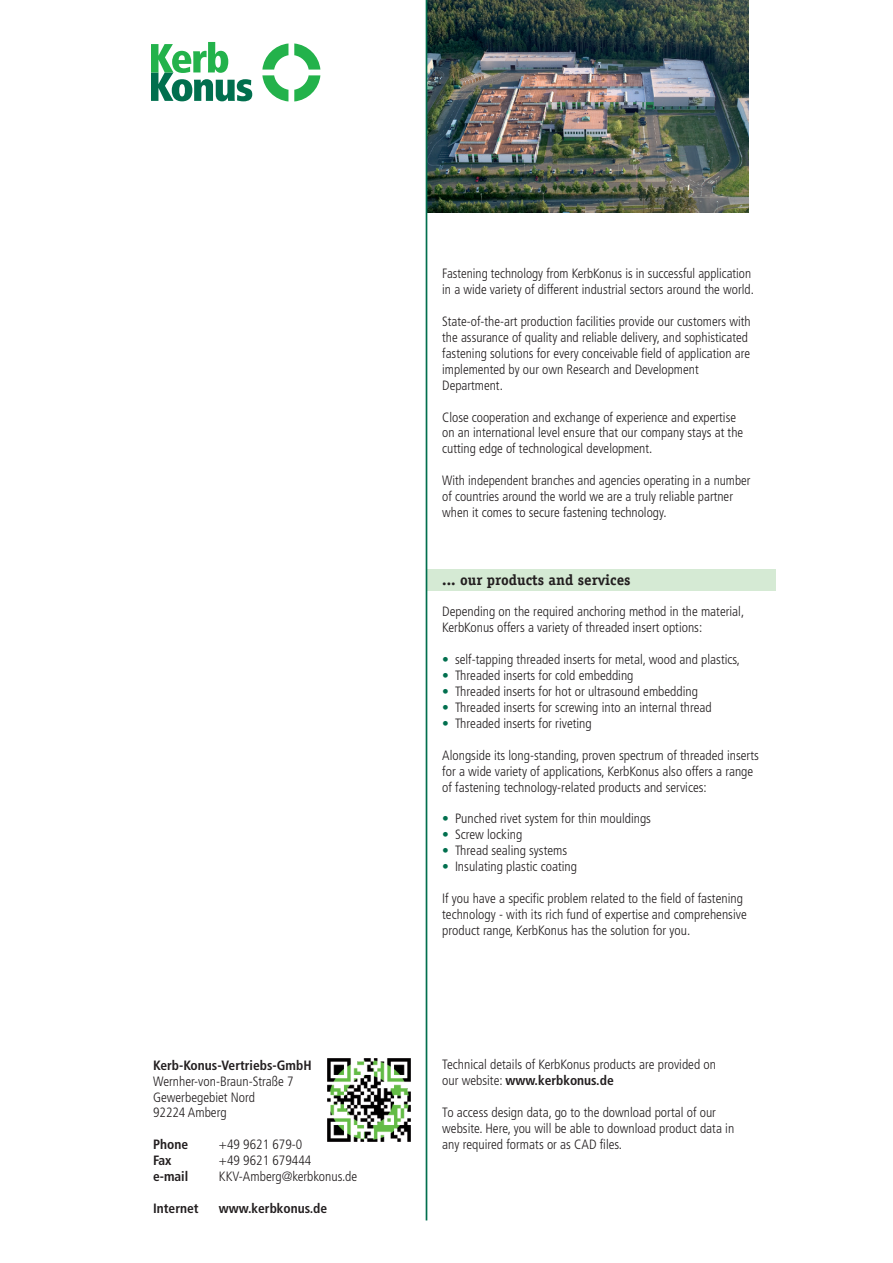
<style>
.page{position:relative;width:893px;height:1263px;background:#fff}
.page>*{position:absolute;margin:0;border:0;box-sizing:border-box;transform-origin:0 0}
.t1{font:700 15px "Officina Serif";color:#231f20}
.t2{font:300 condensed 13.5px/15.9px "Frutiger";color:#231f20}
.t3{font:700 condensed 13.5px "Frutiger";color:#231f20}
.s1{color:#016f4e}
.s2{font-weight:700}
</style>
<div class="page">
<div style="left:426px;top:570px;width:350px;height:21px;background:#d5ead4"></div>
<img style="left:427px;top:0;width:322px;height:213px">
<hr style="left:426px;top:0;width:1px;height:1220px;background:#016f4e">
<img style="left:327px;top:1058px;width:84px;height:84px">
<svg style="left:151px;top:42px;width:101px;height:59px"></svg>
<svg style="left:262px;top:43px;width:26px;height:58px"></svg>
<svg style="left:294px;top:43px;width:26px;height:58px"></svg>
<p class="t3" style="left:153px;top:1057px;width:160px">Kerb-Konus-Vertriebs-GmbH</p>
<p class="t2" style="left:153px;top:1073px;width:142px">Wernher-von-Braun-Straße 7<br>Gewerbegebiet Nord<br>92224 Amberg</p>
<p class="t3" style="left:153px;top:1137px;width:37px">Phone</p>
<p class="t2" style="left:219px;top:1137px;width:85px">+49 9621 679-0</p>
<p class="t3" style="left:153px;top:1152px;width:20px">Fax</p>
<p class="t2" style="left:219px;top:1153px;width:94px">+49 9621 679444</p>
<p class="t3" style="left:153px;top:1168px;width:37px">e-mail</p>
<p class="t2" style="left:219px;top:1169px;width:140px">KKV-Amberg@kerbkonus.de</p>
<p class="t3" style="left:153px;top:1200px;width:47px">Internet</p>
<p class="t3" style="left:219px;top:1200px;width:110px">www.kerbkonus.de</p>
<p class="t2" style="left:442px;top:266px;width:313px">Fastening technology from KerbKonus is in successful application in a wide variety of different industrial sectors around the world.</p>
<p class="t2" style="left:442px;top:313px;width:310px">State-of-the-art production facilities provide our customers with the assurance of quality and reliable delivery, and sophisticated fastening solutions for every conceivable field of application are implemented by our own Research and Development Department.</p>
<p class="t2" style="left:442px;top:409px;width:302px">Close cooperation and exchange of experience and expertise on an international level ensure that our company stays at the cutting edge of technological development.</p>
<p class="t2" style="left:442px;top:473px;width:310px">With independent branches and agencies operating in a number of countries around the world we are a truly reliable partner when it comes to secure fastening technology.</p>
<p class="t1" style="left:442px;top:571px;width:190px">... our products and services</p>
<p class="t2" style="left:442px;top:604px;width:304px">Depending on the required anchoring method in the material,<br>KerbKonus offers a variety of threaded insert options:</p>
<p class="t2" style="left:442px;top:651px;width:299px"><span class="s1">•</span> self-tapping threaded inserts for metal, wood and plastics,</p>
<p class="t2" style="left:442px;top:667px;width:193px"><span class="s1">•</span> Threaded inserts for cold embedding</p>
<p class="t2" style="left:442px;top:683px;width:257px"><span class="s1">•</span> Threaded inserts for hot or ultrasound embedding</p>
<p class="t2" style="left:442px;top:699px;width:271px"><span class="s1">•</span> Threaded inserts for screwing into an internal thread</p>
<p class="t2" style="left:442px;top:715px;width:151px"><span class="s1">•</span> Threaded inserts for riveting</p>
<p class="t2" style="left:442px;top:747px;width:318px">Alongside its long-standing, proven spectrum of threaded inserts for a wide variety of applications, KerbKonus also offers a range of fastening technology-related products and services:</p>
<p class="t2" style="left:442px;top:811px;width:210px"><span class="s1">•</span> Punched rivet system for thin mouldings</p>
<p class="t2" style="left:442px;top:827px;width:82px"><span class="s1">•</span> Screw locking</p>
<p class="t2" style="left:442px;top:843px;width:127px"><span class="s1">•</span> Thread sealing systems</p>
<p class="t2" style="left:442px;top:859px;width:136px"><span class="s1">•</span> Insulating plastic coating</p>
<p class="t2" style="left:442px;top:891px;width:306px">If you have a specific problem related to the field of fastening technology - with its rich fund of expertise and comprehensive product range, KerbKonus has the solution for you.</p>
<p class="t2" style="left:442px;top:1057px;width:275px">Technical details of KerbKonus products are provided on our website: <span class="s2">www.kerbkonus.de</span></p>
<p class="t2" style="left:442px;top:1105px;width:294px">To access design data, go to the download portal of our website. Here, you will be able to download product data in any required formats or as CAD files.</p>
</div>
